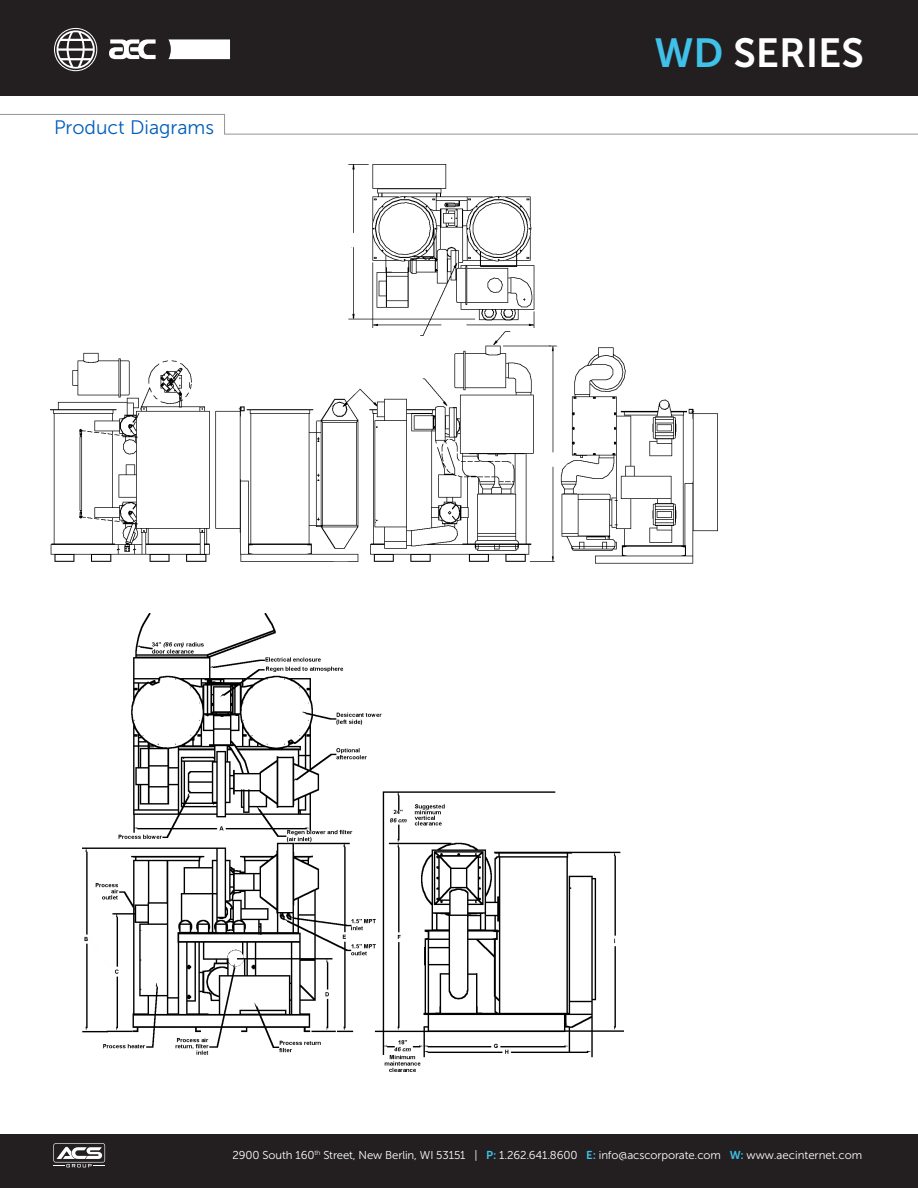
<style>
.page{position:relative;width:918px;height:1188px;background:#fff}
.page>*{position:absolute;margin:0;border:0;box-sizing:border-box;transform-origin:0 0}
.t1{font:40.5px "Museo Sans 700";color:#fff}
.page-text-featured-p{font:19.5px "Museo Sans 300";color:#005fb9}
.t2{font:11.4px "Museo Sans 300";letter-spacing:-.01em;color:#fff}
.s1{color:#3fc1e9}
.s2{font-family:"Museo Sans 700";color:#3fc1e9}
</style>
<div class="page">
<div style="left:0;top:0;width:918px;height:95px;background:#231f20"></div>
<div style="left:0;top:1134px;width:918px;height:54px;background:#231f20"></div>
<svg style="left:53px;top:1143px;width:52px;height:24px"></svg>
<svg style="left:168px;top:39px;width:62px;height:20px"></svg>
<svg style="left:54px;top:28px;width:43px;height:43px"></svg>
<svg style="left:109px;top:39px;width:47px;height:20px"></svg>
<svg style="left:0;top:114px;width:918px;height:21px"></svg>
<img style="left:51px;top:165px;width:667px;height:399px">
<img style="left:83px;top:613px;width:541px;height:458px">
<p class="page-text-featured-p" style="left:54px;top:117px;width:162px">Product Diagrams</p>
<p class="t1" style="left:654px;top:30px;width:211px"><span class="s1">WD</span> SERIES</p>
<p class="t2" style="left:233px;top:1148px;width:631px">2900 South 160<sup>th</sup> Street, New Berlin, WI 53151 | <span class="s2">P:</span> 1.262.641.8600 <span class="s2">E:</span> info@acscorporate.com <span class="s2">W:</span> www.aecinternet.com</p>
</div>
